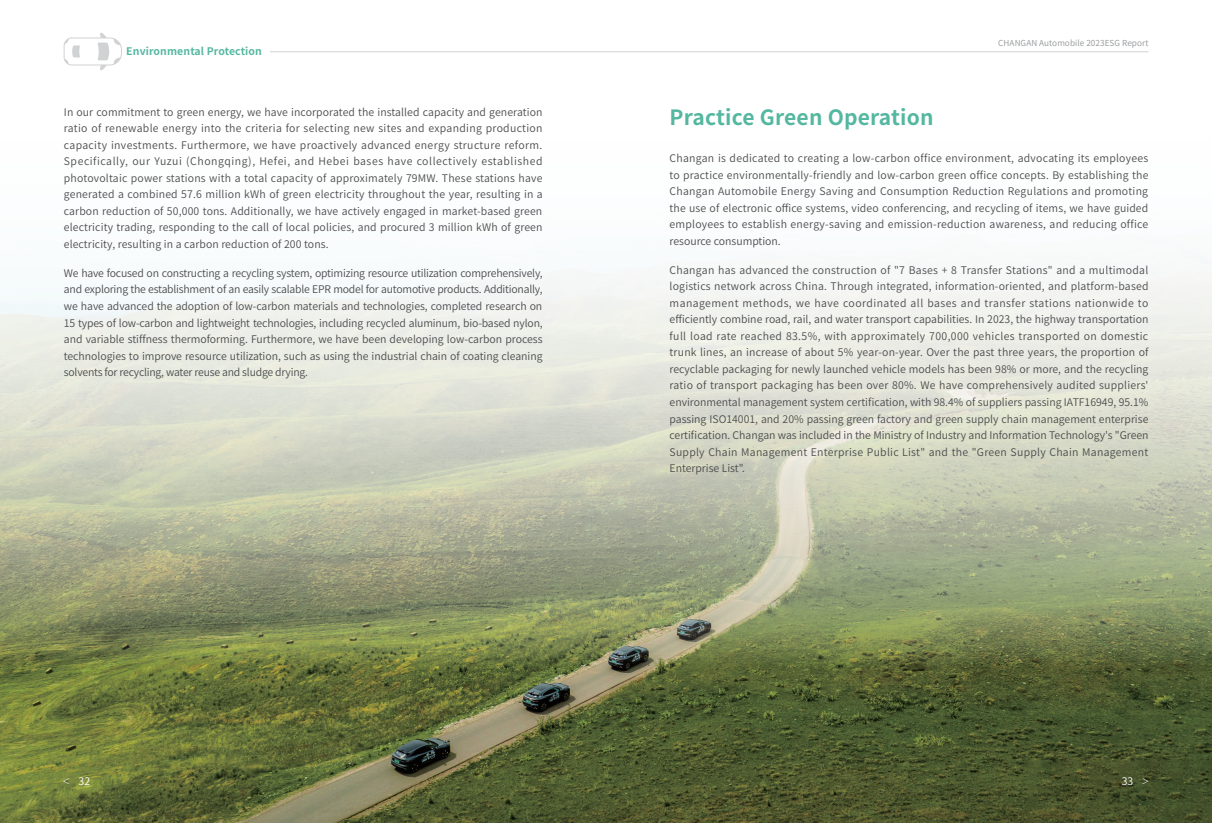
<style>
.page{position:relative;width:1212px;height:823px;background:#fff}
.page>*{position:absolute;margin:0;border:0;box-sizing:border-box;transform-origin:0 0}
.t1{font:700 21px "Source Han Sans CN";letter-spacing:.01em;color:#54b7a0}
.t2{font:10.5px/16.5px "Source Han Sans CN";letter-spacing:.01em;color:#4b4c4d;text-align:justify}
.t3{font:700 10.5px "Source Han Sans CN";letter-spacing:.01em;color:#54b7a0}
.t4{font:10.5px "Source Han Sans CN";color:#fff}
.t5{font:8.25px "Source Han Sans SC";letter-spacing:.01em;color:#939598}
.s1{font-family:"Source Han Sans SC"}
.s2{font-size:7.5px}
</style>
<div class="page">
<img style="left:0;top:262px;width:1212px;height:560px">
<hr style="left:131px;top:51px;width:1017px;height:1px;background:#d1d2d4">
<svg style="left:64px;top:33px;width:58px;height:37px"></svg>
<div style="left:126px;top:46px;width:144px;height:12px;background:#fff"></div>
<p class="t3" style="left:126px;top:46px;width:137px">Environmental Protection</p>
<p class="t2" style="left:64px;top:104px;width:480px">In our commitment to green energy, we have incorporated the installed capacity and generation ratio of renewable energy into the criteria for selecting new sites and expanding production capacity investments. Furthermore, we have proactively advanced energy structure reform.<br>Specifically, our Yuzui (Chongqing), Hefei, and Hebei bases have collectively established photovoltaic power stations with a total capacity of approximately 79MW. These stations have generated a combined 57.6 million kWh of green electricity throughout the year, resulting in a carbon reduction of 50,000 tons. Additionally, we have actively engaged in market-based green electricity trading, responding to the call of local policies, and procured 3 million kWh of green electricity, resulting in a carbon reduction of 200 tons.</p>
<p class="t2" style="left:64px;top:265px;width:480px">We have focused on constructing a recycling system, optimizing resource utilization comprehensively, and exploring the establishment of an easily scalable EPR model for automotive products. Additionally, we have advanced the adoption of low-carbon materials and technologies, completed research on 15 types of low-carbon and lightweight technologies, including recycled aluminum, bio-based nylon, and variable stiffness thermoforming. Furthermore, we have been developing low-carbon process technologies to improve resource utilization, such as using the industrial chain of coating cleaning solvents for recycling, water reuse and sludge drying.</p>
<h1 class="t1" style="left:669px;top:106px;width:265px">Practice Green Operation</h1>
<p class="t5" style="left:998px;top:38px;width:152px">CHANGAN Automobile 2023ESG Report</p>
<p class="t2" style="left:669px;top:150px;width:480px">Changan is dedicated to creating a low-carbon office environment, advocating its employees to practice environmentally-friendly and low-carbon green office concepts. By establishing the Changan Automobile Energy Saving and Consumption Reduction Regulations and promoting the use of electronic office systems, video conferencing, and recycling of items, we have guided employees to establish energy-saving and emission-reduction awareness, and reducing office resource consumption.</p>
<p class="t2" style="left:669px;top:262px;width:480px">Changan has advanced the construction of "7 Bases + 8 Transfer Stations" and a multimodal logistics network across China. Through integrated, information-oriented, and platform-based management methods, we have coordinated all bases and transfer stations nationwide to efficiently combine road, rail, and water transport capabilities. In 2023, the highway transportation full load rate reached 83.5%, with approximately 700,000 vehicles transported on domestic trunk lines, an increase of about 5% year-on-year. Over the past three years, the proportion of recyclable packaging for newly launched vehicle models has been 98% or more, and the recycling ratio of transport packaging has been over 80%. We have comprehensively audited suppliers<span class="s1">' </span>environmental management system certification, with 98.4% of suppliers passing IATF16949, 95.1% passing ISO14001, and 20% passing green factory and green supply chain management enterprise certification. Changan was included in the Ministry of Industry and Information Technology's "Green Supply Chain Management Enterprise Public List" and the "Green Supply Chain Management Enterprise List".</p>
<p class="t4" style="left:63px;top:775px;width:29px"><span class="s2">＜</span> 32</p>
<p class="t4" style="left:1122px;top:775px;width:29px">33 <span class="s2">＞</span></p>
</div>
